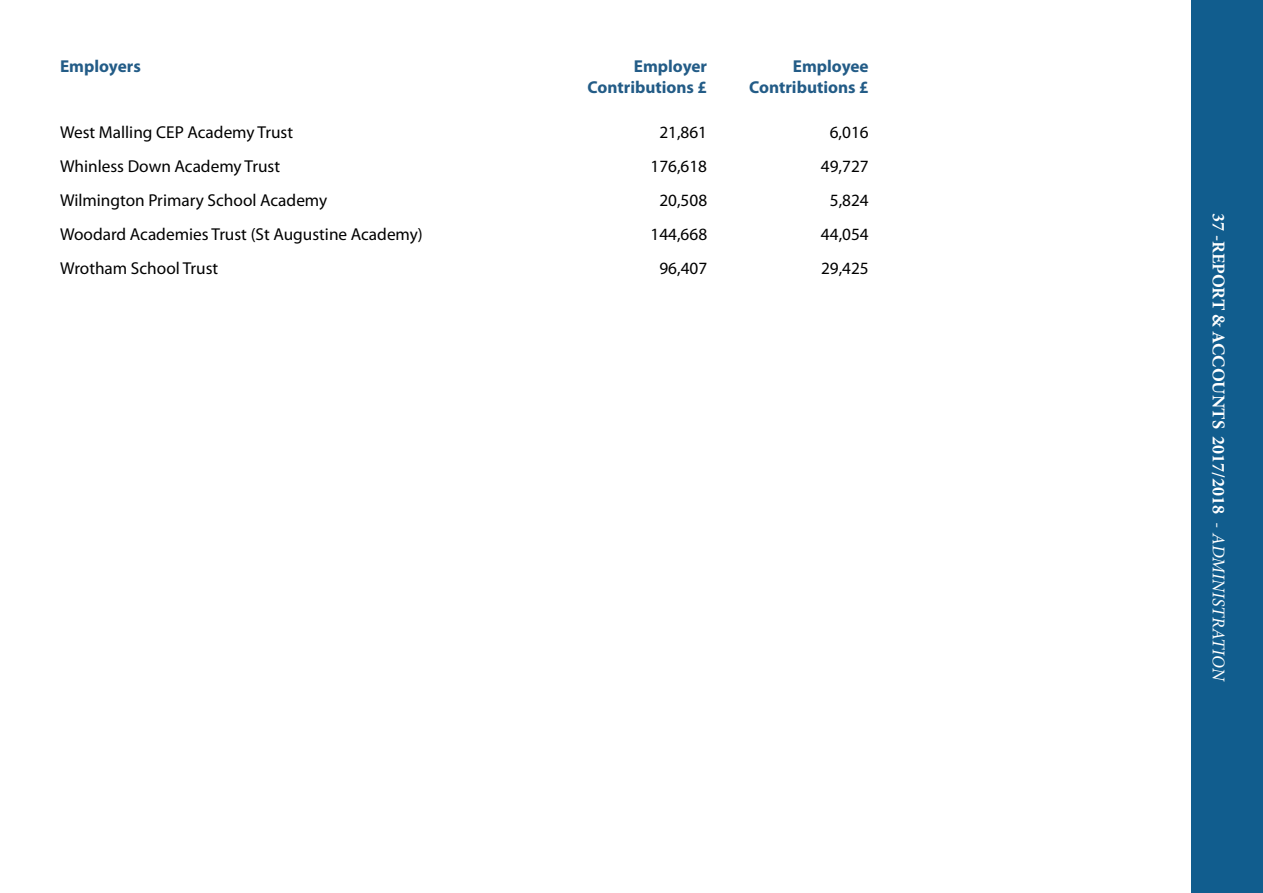
<style>
.page{position:relative;width:1263px;height:893px;background:#fff}
.page>*{position:absolute;margin:0;border:0;box-sizing:border-box;transform-origin:0 0}
.t1{font:700 18px "Minion Pro";color:#fff}
.t2{font:17.25px "Myriad Pro";color:#000}
.t3{font:700 17.25px/20.7px "Myriad Pro";color:#235c87;text-align:right}
.s1{font-weight:400}
.s2{font-weight:400;font-style:italic}
</style>
<div class="page">
<div style="left:1191px;top:0;width:72px;height:893px;background:#115d8e"></div>
<p class="t3" style="left:60px;top:55px;width:82px">Employers</p>
<p class="t3" style="left:588px;top:55px;width:121px">Employer<br>Contributions £</p>
<p class="t3" style="left:749px;top:55px;width:121px">Employee<br>Contributions £</p>
<p class="t2" style="left:60px;top:122px;width:235px">West Malling CEP Academy Trust</p>
<p class="t2" style="left:659px;top:122px;width:49px">21,861</p>
<p class="t2" style="left:830px;top:122px;width:40px">6,016</p>
<p class="t2" style="left:60px;top:156px;width:222px">Whinless Down Academy Trust</p>
<p class="t2" style="left:650px;top:156px;width:58px">176,618</p>
<p class="t2" style="left:821px;top:156px;width:49px">49,727</p>
<p class="t2" style="left:60px;top:190px;width:269px">Wilmington Primary School Academy</p>
<p class="t2" style="left:659px;top:190px;width:49px">20,508</p>
<p class="t2" style="left:830px;top:190px;width:40px">5,824</p>
<p class="t2" style="left:60px;top:224px;width:364px">Woodard Academies Trust (St Augustine Academy)</p>
<p class="t2" style="left:650px;top:224px;width:58px">144,668</p>
<p class="t2" style="left:821px;top:224px;width:49px">44,054</p>
<p class="t2" style="left:60px;top:258px;width:160px">Wrotham School Trust</p>
<p class="t2" style="left:659px;top:258px;width:49px">96,407</p>
<p class="t2" style="left:821px;top:258px;width:49px">29,425</p>
<p class="t1" style="left:1231px;top:213px;width:470px;rotate:90deg">37 -REPORT &amp; ACCOUNTS 2017/2018 <span class="s1">-</span> <span class="s2">ADMINISTRATION</span></p>
</div>
